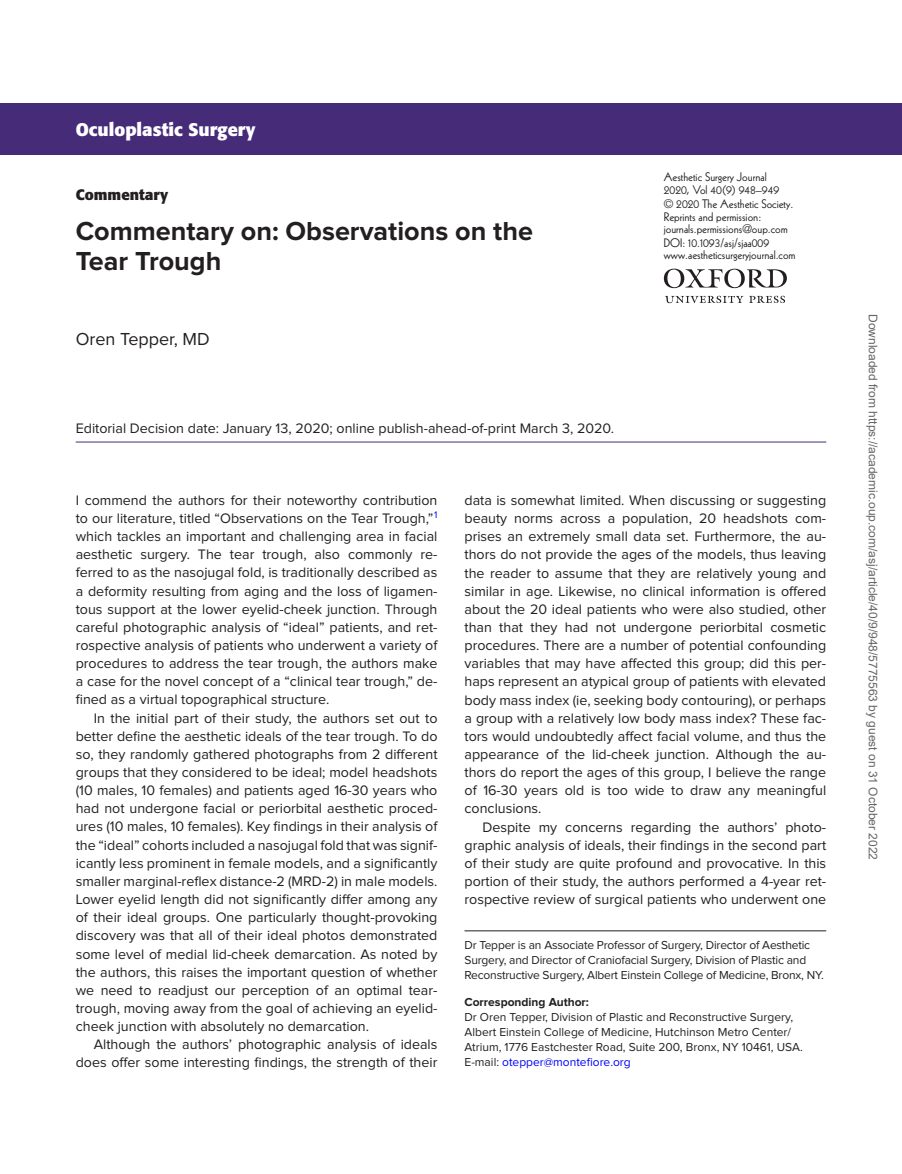
<style>
.page{position:relative;width:902px;height:1174px;background:#fff}
.page>*{position:absolute;margin:0;border:0;box-sizing:border-box;transform-origin:0 0}
.t1{font:700 27px/30.2px "Proxima Nova";color:#231f20}
.t2{font:700 18px "Formata";color:#fff}
.t3{font:18px "Proxima Nova";color:#231f20}
.t4{font:700 15px "Formata";color:#231f20}
.t5{font:14.25px/18.1px "Proxima Nova";color:#231f20;text-align:justify}
.t6{font:12px/15px "Proxima Nova";letter-spacing:-.015em;color:#231f20}
.t7{font:12px/12.8px "Kabel LT Std";color:#231f20}
.t8{font:12px "Arial";color:#666}
.t9{font:700 12px "Proxima Nova";color:#231f20}
.s1{color:#00f}
</style>
<div class="page">
<div style="left:0;top:104px;width:901px;height:50px;background:#462b79"></div>
<svg style="left:663px;top:269px;width:123px;height:34px"></svg>
<hr style="left:464px;top:930px;width:362px;height:1px;background:#231f20">
<hr style="left:76px;top:441px;width:750px;height:1px;background:#462b79">
<p class="t2" style="left:76px;top:118px;width:181px">Oculoplastic Surgery</p>
<p class="t4" style="left:76px;top:185px;width:94px">Commentary</p>
<h1 class="t1" style="left:76px;top:217px;width:459px">Commentary on: Observations on the<br>Tear Trough</h1>
<p class="t3" style="left:76px;top:331px;width:135px">Oren Tepper, MD</p>
<p class="t5" style="left:76px;top:419px;width:540px">Editorial Decision date: January 13, 2020; online publish-ahead-of-print March 3, 2020.</p>
<p class="t7" style="left:663px;top:171px;width:117px">Aesthetic Surgery Journal<br>2020, Vol 40(9) 948–949</p>
<p class="t7" style="left:663px;top:197px;width:131px">© 2020 The Aesthetic Society.<br>Reprints and permission: journals.permissions@oup.com</p>
<p class="t7" style="left:663px;top:236px;width:133px">DOI: 10.1093/asj/sjaa009 www.aestheticsurgeryjournal.com</p>
<p class="t5" style="left:76px;top:491px;width:363px">I commend the authors for their noteworthy contribution to our literature, titled “Observations on the Tear Trough,”<sup>1 </sup>which tackles an important and challenging area in facial aesthetic surgery. The tear trough, also commonly re&shy;ferred to as the nasojugal fold, is traditionally described as a deformity resulting from aging and the loss of ligamen&shy;tous support at the lower eyelid-cheek junction. Through careful photographic analysis of “ideal” patients, and ret&shy;rospective analysis of patients who underwent a variety of procedures to address the tear trough, the authors make a case for the novel concept of a “clinical tear trough,” de&shy;fined as a virtual topographical structure.</p>
<p class="t5" style="left:76px;top:709px;width:363px;text-indent:18px">In the initial part of their study, the authors set out to better define the aesthetic ideals of the tear trough. To do so, they randomly gathered photographs from 2 different groups that they considered to be ideal; model headshots (10 males, 10 females) and patients aged 16-30 years who had not undergone facial or periorbital aesthetic proced&shy;ures (10 males, 10 females). Key findings in their analysis of the “ideal” cohorts included a nasojugal fold that was signif&shy;icantly less prominent in female models, and a significantly smaller marginal-reflex distance-2 (MRD-2) in male models.<br>Lower eyelid length did not significantly differ among any of their ideal groups. One particularly thought-provoking discovery was that all of their ideal photos demonstrated some level of medial lid-cheek demarcation. As noted by the authors, this raises the important question of whether we need to readjust our perception of an optimal tear&shy;trough, moving away from the goal of achieving an eyelid&shy;cheek junction with absolutely no demarcation.</p>
<p class="t5" style="left:76px;top:1036px;width:363px;text-align:right">Although the authors’ photographic analysis of ideals does offer some interesting findings, the strength of their</p>
<p class="t5" style="left:464px;top:492px;width:363px">data is somewhat limited. When discussing or suggesting beauty norms across a population, 20 headshots com&shy;prises an extremely small data set. Furthermore, the au&shy;thors do not provide the ages of the models, thus leaving the reader to assume that they are relatively young and similar in age. Likewise, no clinical information is offered about the 20 ideal patients who were also studied, other than that they had not undergone periorbital cosmetic procedures. There are a number of potential confounding variables that may have affected this group; did this per&shy;haps represent an atypical group of patients with elevated body mass index (ie, seeking body contouring), or perhaps a group with a relatively low body mass index? These fac&shy;tors would undoubtedly affect facial volume, and thus the appearance of the lid-cheek junction. Although the au&shy;thors do report the ages of this group, I believe the range of 16-30 years old is too wide to draw any meaningful conclusions.</p>
<p class="t5" style="left:464px;top:818px;width:363px;text-indent:18px">Despite my concerns regarding the authors’ photo&shy;graphic analysis of ideals, their findings in the second part of their study are quite profound and provocative. In this portion of their study, the authors performed a 4-year ret&shy;rospective review of surgical patients who underwent one</p>
<p class="t6" style="left:464px;top:938px;width:361px">Dr Tepper is an Associate Professor of Surgery, Director of Aesthetic<br>Surgery, and Director of Craniofacial Surgery, Division of Plastic and<br>Reconstructive Surgery, Albert Einstein College of Medicine, Bronx, NY.</p>
<p class="t9" style="left:464px;top:996px;width:126px">Corresponding Author:</p>
<p class="t6" style="left:464px;top:1010px;width:340px">Dr Oren Tepper, Division of Plastic and Reconstructive Surgery, Albert Einstein College of Medicine, Hutchinson Metro Center/ Atrium, 1776 Eastchester Road, Suite 200, Bronx, NY 10461, USA.<br>E-mail: <span class="s1">otepper@montefiore.org</span></p>
<p class="t8" style="left:877px;top:314px;width:547px;rotate:90deg">Downloaded from https://academic.oup.com/asj/article/40/9/948/5775563 by guest on 31 October 2022</p>
</div>
